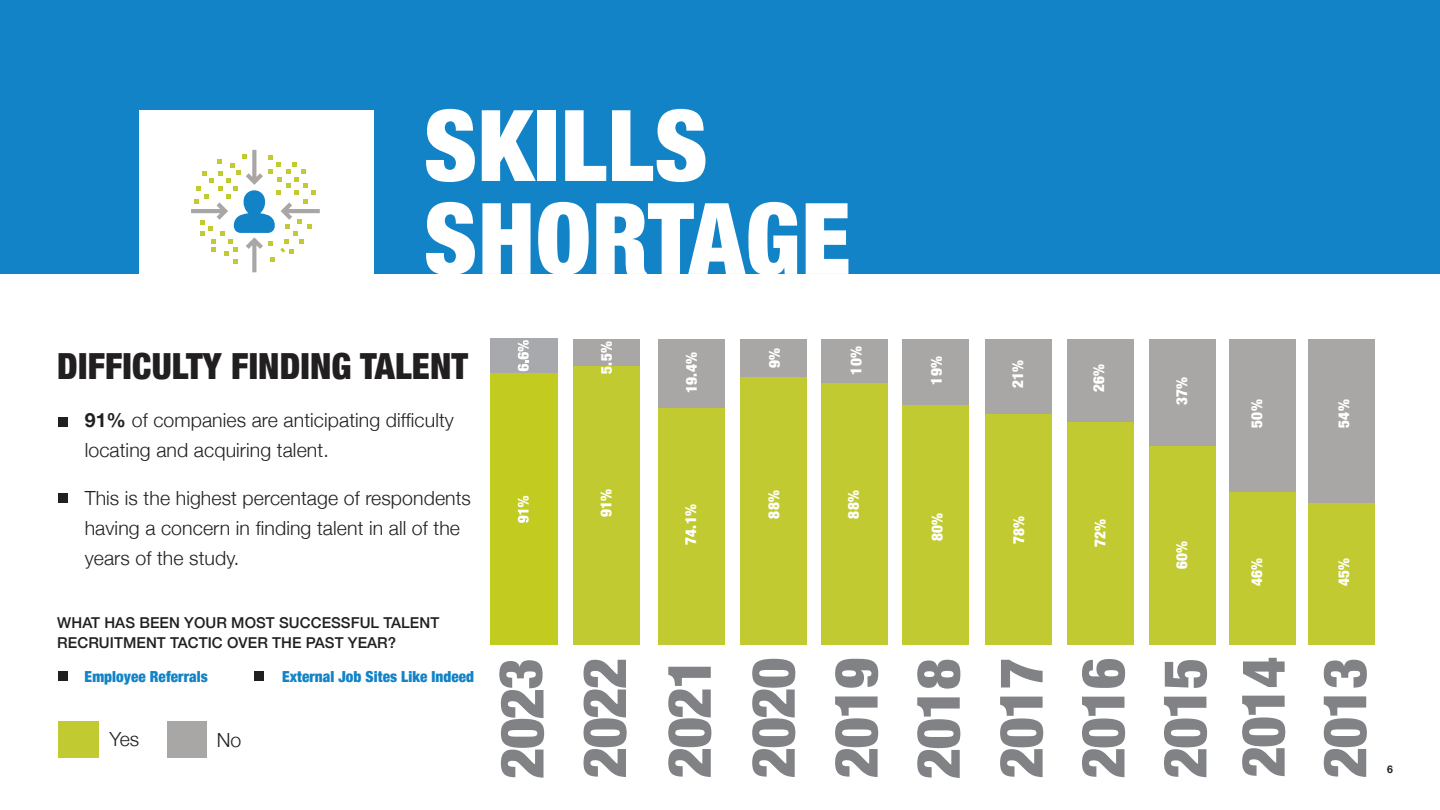
<style>
.page{position:relative;width:1440px;height:810px;background:#fff}
.page>*{position:absolute;margin:0;border:0;box-sizing:border-box;transform-origin:0 0}
.t1{font:900 condensed 60px/81.4px "Helvetica Neue";letter-spacing:-.025em;color:#808285;text-align:justify}
.t2{font:900 condensed 36px "Helvetica Neue";letter-spacing:.005em;color:#221f20}
.t3{font:300 19.5px/30px "Helvetica Neue";letter-spacing:.005em;color:#221f20}
.t4{font:900 condensed 15.23px "Helvetica Neue";letter-spacing:.025em;color:#fff}
.t5{font:900 condensed 15.23px "Helvetica Neue";letter-spacing:.005em;color:#1183c6}
.t6{font:500 15px/20.2px "Helvetica Neue";letter-spacing:.005em;color:#221f20}
.t7{font:700 10.5px "Helvetica Neue";color:#221f20}
.s1{font-weight:700}
</style>
<div class="page">
<div style="left:1308px;top:478px;width:67px;height:167px;background:#c1ca30"></div>
<div style="left:740px;top:339px;width:67px;height:127px;background:#a9a7a6"></div>
<div style="left:821px;top:339px;width:67px;height:127px;background:#a9a7a6"></div>
<div style="left:902px;top:339px;width:67px;height:127px;background:#a9a7a6"></div>
<div style="left:985px;top:339px;width:67px;height:127px;background:#a9a7a6"></div>
<div style="left:1067px;top:339px;width:67px;height:127px;background:#a9a7a6"></div>
<div style="left:1149px;top:339px;width:67px;height:127px;background:#a9a7a6"></div>
<div style="left:1229px;top:339px;width:67px;height:154px;background:#a9a7a6"></div>
<div style="left:1308px;top:339px;width:67px;height:164px;background:#a9a7a6"></div>
<div style="left:0;top:0;width:1440px;height:273px;background:#1183c6"></div>
<svg style="left:426px;top:109px;width:49px;height:73px"></svg>
<svg style="left:482px;top:110px;width:54px;height:71px"></svg>
<div style="left:538px;top:110px;width:18px;height:71px;background:#fff"></div>
<svg style="left:565px;top:110px;width:41px;height:71px"></svg>
<svg style="left:612px;top:109px;width:93px;height:73px"></svg>
<svg style="left:426px;top:202px;width:49px;height:72px"></svg>
<svg style="left:482px;top:203px;width:49px;height:71px"></svg>
<svg style="left:538px;top:202px;width:51px;height:72px"></svg>
<svg style="left:596px;top:202px;width:201px;height:72px"></svg>
<svg style="left:806px;top:203px;width:42px;height:71px"></svg>
<div style="left:139px;top:110px;width:235px;height:210px;background:#fff"></div>
<div style="left:58px;top:417px;width:9px;height:9px;background:#221f20"></div>
<div style="left:58px;top:494px;width:9px;height:9px;background:#221f20"></div>
<div style="left:58px;top:671px;width:9px;height:10px;background:#221f20"></div>
<div style="left:255px;top:671px;width:9px;height:10px;background:#221f20"></div>
<svg style="left:191px;top:150px;width:129px;height:122px"></svg>
<div style="left:740px;top:377px;width:67px;height:268px;background:#c1ca30"></div>
<div style="left:821px;top:383px;width:67px;height:262px;background:#c1ca30"></div>
<div style="left:902px;top:405px;width:67px;height:240px;background:#c1ca30"></div>
<div style="left:985px;top:414px;width:67px;height:231px;background:#c1ca30"></div>
<div style="left:1067px;top:423px;width:67px;height:222px;background:#c1ca30"></div>
<div style="left:1149px;top:446px;width:67px;height:199px;background:#c1ca30"></div>
<div style="left:1229px;top:493px;width:67px;height:152px;background:#c1ca30"></div>
<div style="left:658px;top:339px;width:67px;height:127px;background:#a9a7a6"></div>
<div style="left:658px;top:408px;width:67px;height:237px;background:#c1ca30"></div>
<div style="left:573px;top:339px;width:67px;height:28px;background:#a9a7a6"></div>
<div style="left:573px;top:367px;width:67px;height:278px;background:#c1ca30"></div>
<div style="left:59px;top:721px;width:40px;height:37px;background:#c1ca30"></div>
<div style="left:168px;top:721px;width:39px;height:37px;background:#a9a7a6"></div>
<svg style="left:499px;top:660px;width:45px;height:118px"></svg>
<div style="left:490px;top:366px;width:67px;height:279px;background:#c2cb20"></div>
<svg style="left:518px;top:496px;width:11px;height:27px"></svg>
<div style="left:490px;top:339px;width:67px;height:34px;background:#a7a9ac"></div>
<svg style="left:518px;top:340px;width:11px;height:31px"></svg>
<h2 class="t2" style="left:57px;top:337px;width:412px">DIFFICULTY FINDING TALENT</h2>
<p class="t3" style="left:85px;top:404px;width:371px"><span class="s1">91%</span> of companies are anticipating difficulty locating and acquiring talent.</p>
<p class="t3" style="left:85px;top:482px;width:388px">This is the highest percentage of respondents having a concern in finding talent in all of the years of the study.</p>
<p class="t6" style="left:57px;top:611px;width:383px">WHAT HAS BEEN YOUR MOST SUCCESSFUL TALENT<br>RECRUITMENT TACTIC OVER THE PAST YEAR?</p>
<p class="t5" style="left:85px;top:664px;width:125px">Employee Referrals</p>
<p class="t5" style="left:282px;top:664px;width:193px">External Job Sites Like Indeed</p>
<p class="t3" style="left:110px;top:723px;width:31px">Yes</p>
<p class="t3" style="left:217px;top:723px;width:26px">No</p>
<p class="t4" style="left:594px;top:374px;width:34px;rotate:-90deg">5.5%</p>
<p class="t4" style="left:679px;top:393px;width:43px;rotate:-90deg">19.4%</p>
<p class="t4" style="left:762px;top:368px;width:22px;rotate:-90deg">9%</p>
<p class="t4" style="left:843px;top:375px;width:30px;rotate:-90deg">10%</p>
<p class="t4" style="left:924px;top:385px;width:30px;rotate:-90deg">19%</p>
<p class="t4" style="left:1005px;top:388px;width:30px;rotate:-90deg">21%</p>
<p class="t4" style="left:1086px;top:392px;width:30px;rotate:-90deg">26%</p>
<p class="t4" style="left:1169px;top:405px;width:30px;rotate:-90deg">37%</p>
<p class="t4" style="left:1244px;top:428px;width:30px;rotate:-90deg">50%</p>
<p class="t4" style="left:1331px;top:428px;width:30px;rotate:-90deg">54%</p>
<p class="t4" style="left:593px;top:517px;width:30px;rotate:-90deg">91%</p>
<p class="t4" style="left:678px;top:545px;width:43px;rotate:-90deg">74.1%</p>
<p class="t4" style="left:761px;top:519px;width:30px;rotate:-90deg">88%</p>
<p class="t4" style="left:841px;top:519px;width:30px;rotate:-90deg">88%</p>
<p class="t4" style="left:924px;top:541px;width:30px;rotate:-90deg">80%</p>
<p class="t4" style="left:1006px;top:544px;width:30px;rotate:-90deg">78%</p>
<p class="t4" style="left:1088px;top:547px;width:30px;rotate:-90deg">72%</p>
<p class="t4" style="left:1169px;top:569px;width:30px;rotate:-90deg">60%</p>
<p class="t4" style="left:1244px;top:586px;width:30px;rotate:-90deg">46%</p>
<p class="t4" style="left:1331px;top:586px;width:30px;rotate:-90deg">45%</p>
<h1 class="t1" style="left:561px;top:778px;width:122px;rotate:-90deg">2022</h1>
<h1 class="t1" style="left:645px;top:778px;width:122px;rotate:-90deg">2021</h1>
<h1 class="t1" style="left:729px;top:778px;width:122px;rotate:-90deg">2020</h1>
<h1 class="t1" style="left:812px;top:779px;width:124px;rotate:-90deg">2019<br>2018<br>2017<br>2016<br>2015<br>2014<br>2013</h1>
<p class="t7" style="left:1387px;top:761px;width:7px">6</p>
</div>
